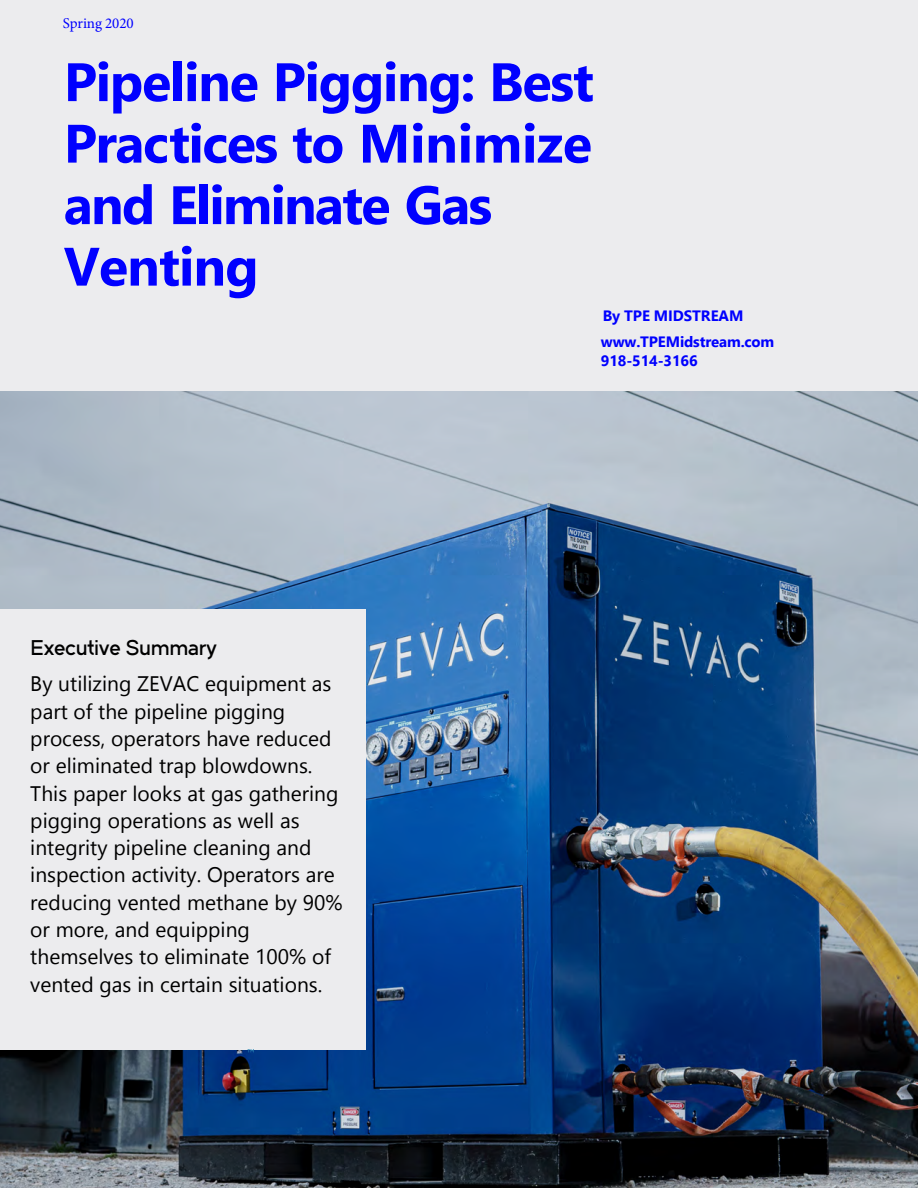
<style>
.page{position:relative;width:918px;height:1188px;background:#ececee}
.page>*{position:absolute;margin:0;border:0;box-sizing:border-box;transform-origin:0 0}
.H1_-_Title{font:700 54px/61.5px "Leelawadee UI";letter-spacing:-.025em;color:#00f}
.Body_Copy{font:21px/27.3px "Leelawadee UI";color:#000}
.Author_Title{font:700 15px/19.5px "Leelawadee UI";letter-spacing:-.01em;color:#00f}
.Author_Name{font:700 15px "Leelawadee UI";letter-spacing:-.005em;color:#00f}
.Date{font:15px "Minion Pro";letter-spacing:-.01em;color:#00f}
.s1{font-family:"Dual 600"}
</style>
<div class="page">
<img style="left:0;top:391px;width:918px;height:797px">
<div style="left:0;top:610px;width:366px;height:440px;background:#ececee"></div>
<svg style="left:247px;top:1049px;width:7px;height:3px"></svg>
<p class="Date" style="left:63px;top:13px;width:72px">Spring 2020</p>
<p class="H1_-_Title" style="left:64px;top:48px;width:532px">Pipeline Pigging: Best<br>Practices to Minimize and Eliminate Gas<br>Venting</p>
<p class="Author_Name" style="left:603px;top:305px;width:142px">By TPE MIDSTREAM</p>
<p class="Author_Title" style="left:601px;top:331px;width:175px">www.TPEMidstream.com<br>918-514-3166</p>
<p class="Body_Copy" style="left:30px;top:628px;width:303px;line-height:36.3px"><span class="s1">Executive Summary<br></span>By utilizing ZEVAC equipment as</p>
<p class="Body_Copy" style="left:30px;top:696px;width:314px">part of the pipeline pigging process, operators have reduced or eliminated trap blowdowns.<br>This paper looks at gas gathering pigging operations as well as integrity pipeline cleaning and inspection activity. Operators are reducing vented methane by 90% or more, and equipping themselves to eliminate 100% of vented gas in certain situations.</p>
</div>
